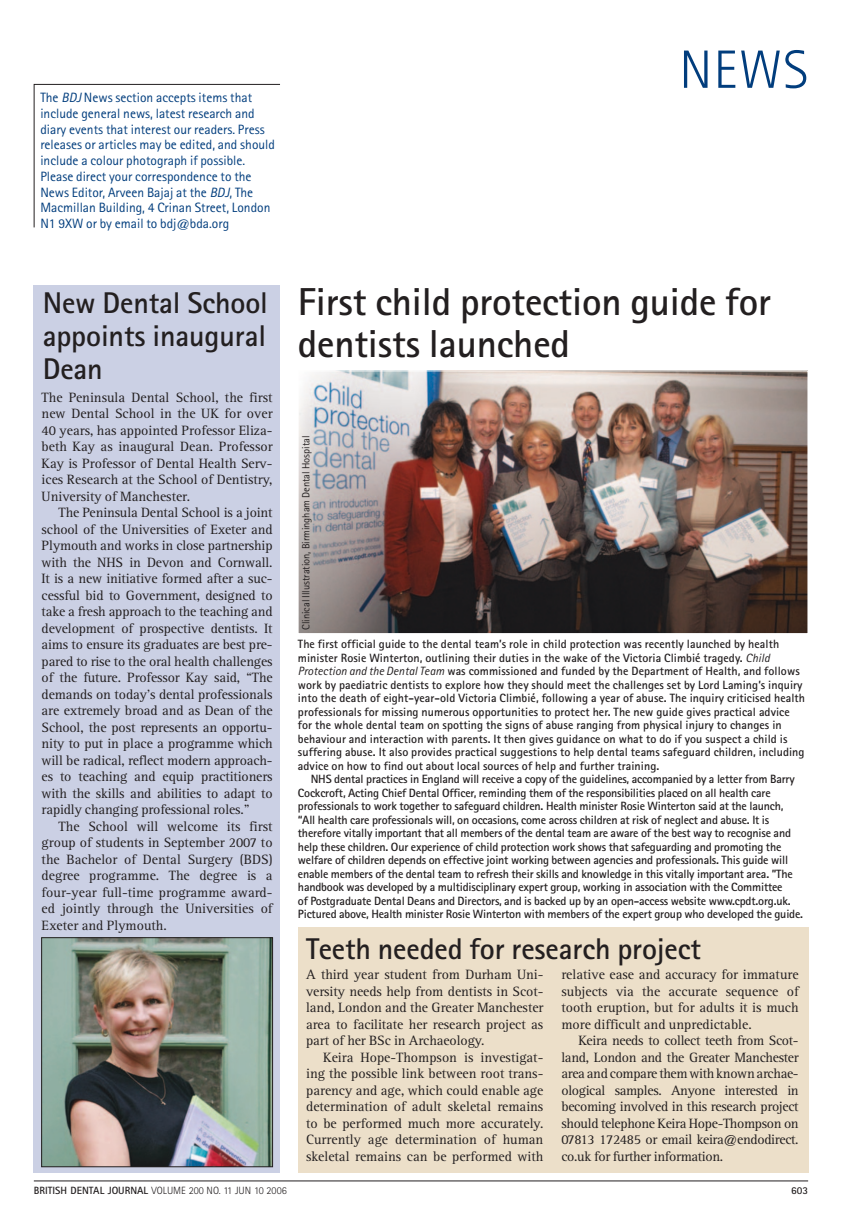
<style>
.page{position:relative;width:842px;height:1227px;background:#fff}
.page>*{position:absolute;margin:0;border:0;box-sizing:border-box;transform-origin:0 0}
.t1{font:300 54px "Rotis Sans Serif";color:#013d7d}
.t2{font:700 39px/42px "Rotis Sans Serif";letter-spacing:-.005em;color:#231f20}
.t3{font:700 30px/33px "Rotis Sans Serif";letter-spacing:-.005em;color:#231f20;text-align:justify}
.t4{font:13.95px "Rotis Serif";letter-spacing:-.005em;color:#231f20}
.t5{font:13.95px "Rotis Serif";letter-spacing:-.025em;color:#231f20}
.t6{font:13.5px/15.8px "Rotis Sans Serif";color:#013d7d}
.t7{font:700 12px "Rotis Sans Serif";letter-spacing:-.015em;color:#231f20}
.t8{font:700 12px "Rotis Sans Serif";letter-spacing:.005em;color:#231f20}
.t9{font:10.5px "Rotis Sans Serif";letter-spacing:-.005em;color:#231f20}
.t10{font:300 10.5px "Rotis Sans Serif";color:#231f20}
.t11{font:700 10.5px "Rotis Sans Serif";color:#231f20}
.s1{font-style:italic}
.s2{font-weight:400;font-style:italic}
.s3{font-weight:700}
</style>
<div class="page">
<svg style="left:34px;top:84px;width:246px;height:144px"></svg>
<hr style="left:34px;top:1181px;width:774px;height:1px;background:#231f20">
<div style="left:298px;top:927px;width:510px;height:246px;background:#ecdfc9"></div>
<div style="left:34px;top:285px;width:246px;height:888px;background:#cbd0e4"></div>
<img style="left:300px;top:373px;width:506px;height:259px">
<div style="left:298px;top:371px;width:510px;height:263px;border:1px solid #fff"></div>
<img style="left:43px;top:940px;width:228px;height:225px">
<div style="left:41px;top:938px;width:232px;height:229px;border:1px solid #231f20"></div>
<p class="t6" style="left:40px;top:91px;width:236px">The <span class="s1">BDJ</span> News section accepts items that include general news, latest research and diary events that interest our readers. Press releases or articles may be edited, and should include a colour photograph if possible.<br>Please direct your correspondence to the News Editor, Arveen Bajaj at the <span class="s1">BDJ</span>, The Macmillan Building, 4 Crinan Street, London N1 9XW or by email to bdj@bda.org</p>
<p class="t3" style="left:43px;top:290px;width:227px">New Dental School appoints inaugural Dean</p>
<p class="t4" style="left:42px;top:392px;width:232px">The Peninsula Dental School, the first</p>
<p class="t4" style="left:42px;top:409px;width:232px">new Dental School in the UK for over</p>
<p class="t4" style="left:42px;top:425px;width:232px">40 years, has appointed Professor Eliza-</p>
<p class="t4" style="left:42px;top:442px;width:232px">beth Kay as inaugural Dean. Professor</p>
<p class="t4" style="left:42px;top:458px;width:232px">Kay is Professor of Dental Health Serv-</p>
<p class="t4" style="left:42px;top:475px;width:232px">ices Research at the School of Dentistry,</p>
<p class="t4" style="left:42px;top:491px;width:150px">University of Manchester.</p>
<p class="t4" style="left:59px;top:508px;width:215px">The Peninsula Dental School is a joint</p>
<p class="t4" style="left:42px;top:524px;width:232px">school of the Universities of Exeter and</p>
<p class="t4" style="left:42px;top:541px;width:232px">Plymouth and works in close partnership</p>
<p class="t4" style="left:42px;top:557px;width:232px">with the NHS in Devon and Cornwall.</p>
<p class="t4" style="left:42px;top:574px;width:232px">It is a new initiative formed after a suc-</p>
<p class="t4" style="left:42px;top:590px;width:232px">cessful bid to Government, designed to</p>
<p class="t4" style="left:42px;top:607px;width:232px">take a fresh approach to the teaching and</p>
<p class="t4" style="left:42px;top:623px;width:232px">development of prospective dentists. It</p>
<p class="t4" style="left:42px;top:640px;width:232px">aims to ensure its graduates are best pre-</p>
<p class="t4" style="left:42px;top:656px;width:232px">pared to rise to the oral health challenges</p>
<p class="t4" style="left:42px;top:673px;width:232px">of the future. Professor Kay said, “The</p>
<p class="t4" style="left:42px;top:689px;width:232px">demands on today’s dental professionals</p>
<p class="t4" style="left:42px;top:706px;width:232px">are extremely broad and as Dean of the</p>
<p class="t4" style="left:42px;top:722px;width:232px">School, the post represents an opportu-</p>
<p class="t4" style="left:42px;top:739px;width:232px">nity to put in place a programme which</p>
<p class="t4" style="left:42px;top:755px;width:232px">will be radical, reflect modern approach-</p>
<p class="t4" style="left:42px;top:772px;width:232px">es to teaching and equip practitioners</p>
<p class="t4" style="left:42px;top:788px;width:232px">with the skills and abilities to adapt to</p>
<p class="t4" style="left:42px;top:805px;width:209px">rapidly changing professional roles.”</p>
<p class="t4" style="left:59px;top:821px;width:215px">The School will welcome its first</p>
<p class="t4" style="left:42px;top:838px;width:232px">group of students in September 2007 to</p>
<p class="t4" style="left:42px;top:854px;width:232px">the Bachelor of Dental Surgery (BDS)</p>
<p class="t4" style="left:42px;top:871px;width:232px">degree programme. The degree is a</p>
<p class="t4" style="left:42px;top:887px;width:232px">four-year full-time programme award-</p>
<p class="t4" style="left:42px;top:904px;width:232px">ed jointly through the Universities of</p>
<p class="t4" style="left:42px;top:920px;width:127px">Exeter and Plymouth.</p>
<p class="t1" style="left:679px;top:51px;width:131px">NEWS</p>
<p class="t2" style="left:298px;top:285px;width:474px">First child protection guide for dentists launched</p>
<p class="t9" style="left:302px;top:630px;width:196px;rotate:-90deg">Clinical Illustration, Birmingham Dental Hospital</p>
<p class="t8" style="left:298px;top:640px;width:483px">The first official guide to the dental team’s role in child protection was recently launched by health</p>
<p class="t8" style="left:298px;top:653px;width:473px">minister Rosie Winterton, outlining their duties in the wake of the Victoria Climbié tragedy. <span class="s2">Child</span></p>
<p class="t8" style="left:298px;top:667px;width:503px"><span class="s2">Protection and the Dental Team</span> was commissioned and funded by the Department of Health, and follows</p>
<p class="t8" style="left:298px;top:680px;width:506px">work by paediatric dentists to explore how they should meet the challenges set by Lord Laming’s inquiry</p>
<p class="t8" style="left:298px;top:694px;width:508px">into the death of eight-year-old Victoria Climbié, following a year of abuse. The inquiry criticised health</p>
<p class="t8" style="left:298px;top:707px;width:493px">professionals for missing numerous opportunities to protect her. The new guide gives practical advice</p>
<p class="t8" style="left:298px;top:721px;width:485px">for the whole dental team on spotting the signs of abuse ranging from physical injury to changes in</p>
<p class="t8" style="left:298px;top:734px;width:491px">behaviour and interaction with parents. It then gives guidance on what to do if you suspect a child is</p>
<p class="t8" style="left:298px;top:748px;width:508px">suffering abuse. It also provides practical suggestions to help dental teams safeguard children, including</p>
<p class="t8" style="left:298px;top:761px;width:363px">advice on how to find out about local sources of help and further training.</p>
<p class="t7" style="left:311px;top:775px;width:485px">NHS dental practices in England will receive a copy of the guidelines, accompanied by a letter from Barry</p>
<p class="t7" style="left:298px;top:788px;width:474px">Cockcroft, Acting Chief Dental Officer, reminding them of the responsibilities placed on all health care</p>
<p class="t7" style="left:298px;top:802px;width:487px">professionals to work together to safeguard children. Health minister Rosie Winterton said at the launch,</p>
<p class="t7" style="left:298px;top:815px;width:473px">“All health care professionals will, on occasions, come across children at risk of neglect and abuse. It is</p>
<p class="t7" style="left:298px;top:829px;width:494px">therefore vitally important that all members of the dental team are aware of the best way to recognise and</p>
<p class="t7" style="left:298px;top:842px;width:485px">help these children. Our experience of child protection work shows that safeguarding and promoting the</p>
<p class="t7" style="left:298px;top:856px;width:491px">welfare of children depends on effective joint working between agencies and professionals. This guide will</p>
<p class="t7" style="left:298px;top:869px;width:496px">enable members of the dental team to refresh their skills and knowledge in this vitally important area. ”The</p>
<p class="t7" style="left:298px;top:883px;width:486px">handbook was developed by a multidisciplinary expert group, working in association with the Committee</p>
<p class="t7" style="left:298px;top:896px;width:494px">of Postgraduate Dental Deans and Directors, and is backed up by an open-access website www.cpdt.org.uk.</p>
<p class="t7" style="left:298px;top:910px;width:506px">Pictured above, Health minister Rosie Winterton with members of the expert group who developed the guide.</p>
<p class="t3" style="left:306px;top:935px;width:396px">Teeth needed for research project</p>
<p class="t4" style="left:306px;top:970px;width:239px">A third year student from Durham Uni-</p>
<p class="t4" style="left:306px;top:986px;width:239px">versity needs help from dentists in Scot-</p>
<p class="t4" style="left:306px;top:1003px;width:239px">land, London and the Greater Manchester</p>
<p class="t4" style="left:306px;top:1019px;width:239px">area to facilitate her research project as</p>
<p class="t4" style="left:306px;top:1036px;width:180px">part of her BSc in Archaeology.</p>
<p class="t4" style="left:323px;top:1052px;width:222px">Keira Hope-Thompson is investigat-</p>
<p class="t4" style="left:306px;top:1069px;width:239px">ing the possible link between root trans-</p>
<p class="t4" style="left:306px;top:1085px;width:239px">parency and age, which could enable age</p>
<p class="t4" style="left:306px;top:1102px;width:239px">determination of adult skeletal remains</p>
<p class="t4" style="left:306px;top:1118px;width:239px">to be performed much more accurately.</p>
<p class="t4" style="left:306px;top:1135px;width:239px">Currently age determination of human</p>
<p class="t4" style="left:306px;top:1151px;width:239px">skeletal remains can be performed with</p>
<p class="t4" style="left:561px;top:970px;width:239px">relative ease and accuracy for immature</p>
<p class="t4" style="left:561px;top:986px;width:239px">subjects via the accurate sequence of</p>
<p class="t4" style="left:561px;top:1003px;width:239px">tooth eruption, but for adults it is much</p>
<p class="t4" style="left:561px;top:1019px;width:192px">more difficult and unpredictable.</p>
<p class="t5" style="left:578px;top:1036px;width:222px">Keira needs to collect teeth from Scot-</p>
<p class="t5" style="left:561px;top:1052px;width:239px">land, London and the Greater Manchester</p>
<p class="t5" style="left:561px;top:1069px;width:239px">area and compare them with known archae-</p>
<p class="t5" style="left:561px;top:1085px;width:239px">ological samples. Anyone interested in</p>
<p class="t5" style="left:561px;top:1102px;width:239px">becoming involved in this research project</p>
<p class="t5" style="left:561px;top:1118px;width:239px">should telephone Keira Hope-Thompson on</p>
<p class="t5" style="left:561px;top:1135px;width:239px">07813 172485 or email keira@endodirect.</p>
<p class="t5" style="left:561px;top:1151px;width:163px">co.uk for further information.</p>
<p class="t10" style="left:34px;top:1187px;width:254px"><span class="s3">BRITISH DENTAL JOURNAL</span> VOLUME 200 NO. 11 JUN 10 2006</p>
<p class="t11" style="left:791px;top:1187px;width:18px">603</p>
</div>
